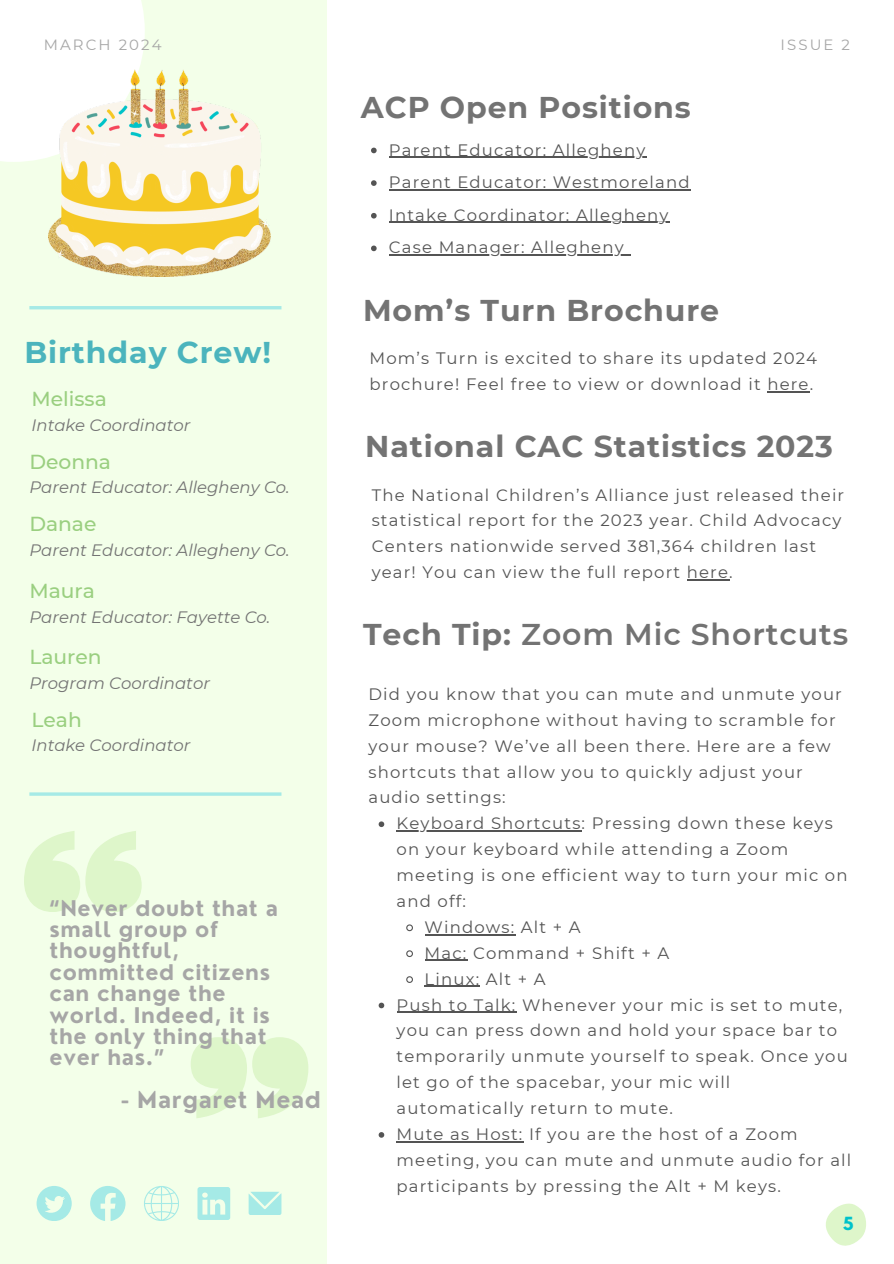
<style>
.page{position:relative;width:894px;height:1264px;background:#fff}
.page>*{position:absolute;margin:0;border:0;box-sizing:border-box;transform-origin:0 0}
.t1{font:700 30px "Montserrat";letter-spacing:.03em;color:#737373}
.t2{font:600 30px "Montserrat";letter-spacing:.03em;color:#737373}
.t3{font:700 30px "Montserrat";letter-spacing:.03em;color:#4bb4bd}
.t4{font:700 22.5px "Nourd";letter-spacing:.03em;color:#a6a6a6}
.t5{font:700 21px/21.3px "Nourd";letter-spacing:.03em;color:#a6a6a6}
.t6{font:500 20.25px "Montserrat";color:#9acf80}
.t7{font:16.5px/25.8px "Montserrat";letter-spacing:.07em;color:#545454}
.t8{font:italic 16.5px "Montserrat";color:#737373}
.t9{font:700 16.05px "League Spartan";color:#00c2cb}
.t10{font:14.85px "Montserrat";letter-spacing:.14em;color:#a6a6a6}
.s1{font-weight:700}
</style>
<div class="page">
<div style="left:0;top:0;width:327px;height:1263px;background:#f3ffe9"></div>
<div style="left:0;top:0;width:145px;height:162px;background:#fff"></div>
<svg style="left:24px;top:831px;width:118px;height:80px"></svg>
<svg style="left:191px;top:1037px;width:117px;height:81px"></svg>
<hr style="left:29px;top:306px;width:252px;height:3px;background:#a5eae6">
<hr style="left:29px;top:792px;width:252px;height:3px;background:#a5eae6">
<svg style="left:825px;top:1203px;width:41px;height:43px"></svg>
<svg style="left:378px;top:821px;width:6px;height:6px"></svg>
<hr style="left:396px;top:830px;width:185px;height:1px;background:#545454">
<svg style="left:406px;top:924px;width:7px;height:8px"></svg>
<hr style="left:424px;top:934px;width:91px;height:1px;background:#545454">
<svg style="left:406px;top:950px;width:7px;height:7px"></svg>
<hr style="left:424px;top:959px;width:43px;height:2px;background:#545454">
<svg style="left:406px;top:976px;width:7px;height:7px"></svg>
<hr style="left:424px;top:985px;width:56px;height:1px;background:#545454">
<svg style="left:378px;top:1002px;width:6px;height:6px"></svg>
<hr style="left:396px;top:1011px;width:120px;height:1px;background:#545454">
<svg style="left:378px;top:1132px;width:6px;height:5px"></svg>
<hr style="left:396px;top:1141px;width:127px;height:1px;background:#545454">
<svg style="left:37px;top:1186px;width:34px;height:34px"></svg>
<svg style="left:90px;top:1186px;width:35px;height:34px"></svg>
<svg style="left:197px;top:1187px;width:33px;height:32px"></svg>
<svg style="left:248px;top:1191px;width:33px;height:23px"></svg>
<svg style="left:144px;top:1186px;width:35px;height:34px"></svg>
<img style="left:48px;top:70px;width:222px;height:207px">
<svg style="left:371px;top:148px;width:5px;height:5px"></svg>
<hr style="left:389px;top:157px;width:257px;height:1px;background:#545454">
<svg style="left:371px;top:180px;width:5px;height:6px"></svg>
<hr style="left:389px;top:189px;width:301px;height:1px;background:#545454">
<svg style="left:371px;top:213px;width:5px;height:5px"></svg>
<hr style="left:389px;top:222px;width:280px;height:1px;background:#545454">
<svg style="left:371px;top:245px;width:5px;height:6px"></svg>
<hr style="left:389px;top:254px;width:235px;height:2px;background:#545454">
<svg style="left:624px;top:254px;width:6px;height:2px"></svg>
<hr style="left:767px;top:391px;width:42px;height:1px;background:#545454">
<hr style="left:686px;top:579px;width:43px;height:1px;background:#545454">
<h1 class="t10" style="left:44px;top:35px;width:119px">MARCH 2024</h1>
<p class="t10" style="left:780px;top:35px;width:71px">ISSUE 2</p>
<p class="t3" style="left:24px;top:334px;width:248px">Birthday Crew!</p>
<p class="t6" style="left:32px;top:386px;width:77px">Melissa</p>
<p class="t8" style="left:32px;top:414px;width:160px">Intake Coordinator</p>
<h2 class="t6" style="left:29px;top:449px;width:83px">Deonna</h2>
<p class="t8" style="left:29px;top:477px;width:262px">Parent Educator: Allegheny Co.</p>
<p class="t6" style="left:29px;top:511px;width:69px">Danae</p>
<p class="t8" style="left:29px;top:540px;width:262px">Parent Educator: Allegheny Co.</p>
<p class="t6" style="left:29px;top:578px;width:67px">Maura</p>
<p class="t8" style="left:29px;top:606px;width:242px">Parent Educator: Fayette Co.</p>
<h2 class="t6" style="left:29px;top:644px;width:74px">Lauren</h2>
<h3 class="t8" style="left:29px;top:672px;width:182px">Program Coordinator</h3>
<h1 class="t6" style="left:32px;top:707px;width:52px">Leah</h1>
<p class="t8" style="left:32px;top:735px;width:160px">Intake Coordinator</p>
<p class="t5" style="left:50px;top:897px;width:230px">“Never doubt that a small group of thoughtful, committed citizens can change the world. Indeed, it is the only thing that ever has.”</p>
<p class="t4" style="left:121px;top:1085px;width:201px">- Margaret Mead</p>
<p class="t1" style="left:361px;top:89px;width:331px">ACP Open Positions</p>
<p class="t7" style="left:389px;top:137px;width:258px">Parent Educator: Allegheny</p>
<p class="t7" style="left:389px;top:169px;width:302px">Parent Educator: Westmoreland</p>
<h1 class="t7" style="left:389px;top:202px;width:281px">Intake Coordinator: Allegheny</h1>
<p class="t7" style="left:389px;top:235px;width:236px">Case Manager: Allegheny</p>
<h1 class="t1" style="left:363px;top:292px;width:357px">Mom’s Turn Brochure</h1>
<p class="t7" style="left:369px;top:345px;width:449px">Mom’s Turn is excited to share its updated 2024 brochure! Feel free to view or download it here.</p>
<h1 class="t1" style="left:365px;top:428px;width:469px">National CAC Statistics 2023</h1>
<p class="t7" style="left:371px;top:481px;width:474px">The National Children’s Alliance just released their statistical report for the 2023 year. Child Advocacy Centers nationwide served 381,364 children last year! You can view the full report here.</p>
<p class="t2" style="left:363px;top:616px;width:486px"><span class="s1">Tech Tip:</span> Zoom Mic Shortcuts</p>
<p class="t7" style="left:368px;top:681px;width:474px">Did you know that you can mute and unmute your Zoom microphone without having to scramble for your mouse? We’ve all been there. Here are a few shortcuts that allow you to quickly adjust your audio settings:</p>
<p class="t7" style="left:396px;top:810px;width:452px">Keyboard Shortcuts: Pressing down these keys on your keyboard while attending a Zoom meeting is one efficient way to turn your mic on and off:</p>
<p class="t7" style="left:424px;top:914px;width:158px">Windows: Alt + A</p>
<p class="t7" style="left:424px;top:939px;width:246px">Mac: Command + Shift + A</p>
<p class="t7" style="left:424px;top:965px;width:122px">Linux: Alt + A</p>
<p class="t7" style="left:396px;top:991px;width:452px">Push to Talk: Whenever your mic is set to mute, you can press down and hold your space bar to temporarily unmute yourself to speak. Once you let go of the spacebar, your mic will automatically return to mute.</p>
<p class="t7" style="left:396px;top:1121px;width:456px">Mute as Host: If you are the host of a Zoom meeting, you can mute and unmute audio for all participants by pressing the Alt + M keys.</p>
<h3 class="t9" style="left:843px;top:1215px;width:12px">5</h3>
</div>
